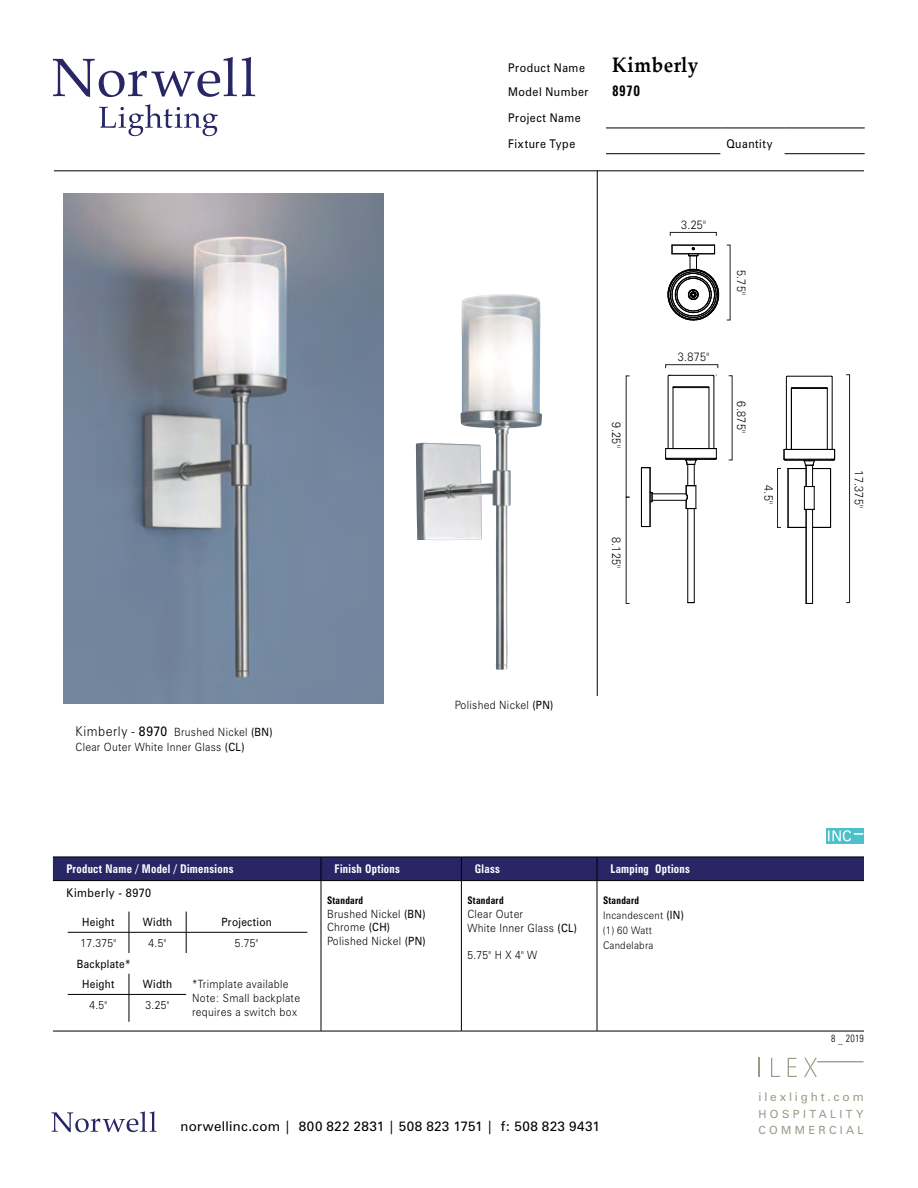
<style>
.page{position:relative;width:918px;height:1188px;background:#fff}
.page>*{position:absolute;margin:0;border:0;box-sizing:border-box;transform-origin:0 0}
.t1{font:700 21px "Palatino Linotype";letter-spacing:.02em;color:#000;scale:.9 1}
.t2{font:700 condensed 15px "Zurich BT";color:#000;scale:.9 1}
.t3{font:13.5px "Zurich BT";letter-spacing:.025em;color:#000}
.t4{font:12px/25.8px "Zurich BT";letter-spacing:.05em;color:#000;scale:.9 1}
.t5{font:700 condensed 12px "Zurich BT";letter-spacing:.03em;color:#fff;scale:.9 1}
.t6{font:300 12px "Zurich BT";letter-spacing:.03em;color:#000;scale:.9 1}
.t7{font:12px "Zurich BT";letter-spacing:.24em;color:#9b9a88}
.t8{font:300 11.4px/13.6px "Zurich BT";letter-spacing:.03em;color:#000;scale:.9 1}
.t9{font:11.4px/20.7px "Zurich BT";letter-spacing:.03em;color:#000;scale:.9 1}
.t10{font:11.25px/16.5px "Zurich BT";letter-spacing:.295em;color:#9b9a88}
.t11{font:300 10.5px/15px "Zurich BT";letter-spacing:.03em;color:#000;scale:.9 1}
.t12{font:700 condensed 10.5px "Zurich BT";letter-spacing:.03em;color:#000;scale:.9 1}
.t13{font:300 condensed 10.5px "Zurich BT";color:#000;scale:.9 1}
.s1{font-size:13.5px}
.s2{font-weight:400;font-size:13.5px}
.s3{font-weight:400}
.s4{font-weight:700;font-stretch:condensed}
.s5{font-weight:400;font-size:11.4px}
</style>
<div class="page">
<hr style="left:54px;top:171px;width:810px;height:1px;background:#000">
<svg style="left:53px;top:57px;width:202px;height:40px"></svg>
<svg style="left:99px;top:104px;width:119px;height:32px"></svg>
<svg style="left:759px;top:1058px;width:1px;height:19px"></svg>
<svg style="left:771px;top:1058px;width:9px;height:19px"></svg>
<svg style="left:788px;top:1058px;width:9px;height:19px"></svg>
<svg style="left:804px;top:1058px;width:60px;height:19px"></svg>
<svg style="left:52px;top:1111px;width:105px;height:21px"></svg>
<div style="left:53px;top:857px;width:811px;height:23px;background:#292666"></div>
<hr style="left:321px;top:857px;width:140px;height:1px;background:#000">
<hr style="left:597px;top:857px;width:267px;height:1px;background:#000">
<hr style="left:53px;top:880px;width:268px;height:1px;background:#000">
<hr style="left:53px;top:1031px;width:268px;height:1px;background:#000">
<hr style="left:461px;top:881px;width:1px;height:150px;background:#000">
<hr style="left:461px;top:880px;width:136px;height:1px;background:#000">
<hr style="left:461px;top:1031px;width:136px;height:1px;background:#000">
<hr style="left:321px;top:881px;width:1px;height:150px;background:#000">
<hr style="left:597px;top:881px;width:1px;height:150px;background:#000">
<hr style="left:321px;top:880px;width:140px;height:1px;background:#000">
<hr style="left:321px;top:1031px;width:140px;height:1px;background:#000">
<hr style="left:597px;top:880px;width:267px;height:1px;background:#000">
<hr style="left:597px;top:1031px;width:267px;height:1px;background:#000">
<hr style="left:597px;top:171px;width:1px;height:525px;background:#000">
<img style="left:64px;top:193px;width:319px;height:511px">
<hr style="left:606px;top:153px;width:114px;height:1px;background:#000">
<hr style="left:785px;top:153px;width:80px;height:1px;background:#000">
<hr style="left:606px;top:128px;width:114px;height:1px;background:#000">
<hr style="left:720px;top:128px;width:65px;height:1px;background:#000">
<hr style="left:785px;top:128px;width:80px;height:1px;background:#000">
<hr style="left:68px;top:932px;width:61px;height:1px;background:#000">
<hr style="left:129px;top:932px;width:57px;height:1px;background:#000">
<svg style="left:129px;top:912px;width:1px;height:41px"></svg>
<hr style="left:186px;top:932px;width:121px;height:1px;background:#000">
<svg style="left:186px;top:912px;width:1px;height:41px"></svg>
<hr style="left:68px;top:994px;width:61px;height:1px;background:#000">
<hr style="left:129px;top:994px;width:57px;height:1px;background:#000">
<svg style="left:129px;top:974px;width:1px;height:48px"></svg>
<img style="left:416px;top:294px;width:126px;height:376px">
<div style="left:777px;top:468px;width:4px;height:60px;border:1px solid #231f20"></div>
<div style="left:846px;top:375px;width:4px;height:228px;border:1px solid #231f20"></div>
<div style="left:670px;top:232px;width:46px;height:4px;border:1px solid #231f20"></div>
<hr style="left:652px;top:494px;width:34px;height:1px;background:#000">
<hr style="left:652px;top:500px;width:34px;height:1px;background:#000">
<svg style="left:641px;top:467px;width:12px;height:61px"></svg>
<hr style="left:812px;top:509px;width:1px;height:94px;background:#000">
<hr style="left:806px;top:509px;width:1px;height:94px;background:#000">
<svg style="left:668px;top:245px;width:51px;height:76px"></svg>
<svg style="left:784px;top:376px;width:51px;height:152px"></svg>
<hr style="left:787px;top:376px;width:44px;height:1px;background:#000">
<svg style="left:665px;top:375px;width:52px;height:228px"></svg>
<hr style="left:669px;top:375px;width:44px;height:1px;background:#000">
<div style="left:826px;top:828px;width:37px;height:16px;background:#4dc1c9"></div>
<svg style="left:828px;top:830px;width:35px;height:11px"></svg>
<p class="t4" style="left:508px;top:55px;width:87px">Product Name</p>
<h1 class="t1" style="left:612px;top:50px;width:97px">Kimberly</h1>
<p class="t4" style="left:508px;top:79px;width:91px">Model Number</p>
<h2 class="t2" style="left:612px;top:82px;width:33px">8970</h2>
<p class="t4" style="left:508px;top:105px;width:82px">Project Name<br>Fixture Type</p>
<p class="t4" style="left:726px;top:130px;width:53px">Quantity</p>
<p class="t6" style="left:624px;top:422px;width:29px;rotate:90deg">9.25"</p>
<p class="t6" style="left:624px;top:537px;width:36px;rotate:90deg">8.125"</p>
<p class="t6" style="left:681px;top:217px;width:29px">3.25"</p>
<p class="t6" style="left:678px;top:350px;width:36px">3.875"</p>
<p class="t6" style="left:749px;top:270px;width:29px;rotate:90deg">5.75"</p>
<p class="t6" style="left:749px;top:401px;width:36px;rotate:90deg">6.875"</p>
<p class="t6" style="left:776px;top:485px;width:22px;rotate:90deg">4.5"</p>
<p class="t6" style="left:866px;top:470px;width:43px;rotate:90deg">17.375"</p>
<p class="t8" style="left:76px;top:724px;width:220px;line-height:15px"><span class="s1">Kimberly -</span> <span class="s2">8970</span> Brushed Nickel <span class="s3">(BN)<br></span>Clear Outer White Inner Glass <span class="s3">(CL)</span></p>
<p class="t8" style="left:455px;top:698px;width:111px">Polished Nickel <span class="s3">(PN)</span></p>
<p class="t5" style="left:66px;top:861px;width:187px">Product Name / Model / Dimensions</p>
<p class="t5" style="left:334px;top:861px;width:74px">Finish Options</p>
<p class="t5" style="left:475px;top:861px;width:29px">Glass</p>
<p class="t5" style="left:611px;top:861px;width:90px">Lamping Options</p>
<p class="t4" style="left:66px;top:880px;width:96px">Kimberly - 8970</p>
<p class="t12" style="left:327px;top:894px;width:42px">Standard</p>
<p class="t8" style="left:327px;top:907px;width:111px">Brushed Nickel <span class="s3">(BN)<br></span>Chrome <span class="s3">(CH)<br></span>Polished Nickel <span class="s3">(PN)</span></p>
<p class="t12" style="left:467px;top:894px;width:42px">Standard</p>
<p class="t8" style="left:467px;top:907px;width:124px">Clear Outer<br>White Inner Glass <span class="s3">(CL)</span></p>
<p class="t8" style="left:467px;top:948px;width:79px">5.75" H X 4" W</p>
<p class="t11" style="left:603px;top:893px;width:91px"><span class="s4">Standard<br></span>Incandescent <span class="s5">(IN) </span>(1) 60 Watt<br>Candelabra</p>
<p class="t9" style="left:82px;top:912px;width:38px">Height</p>
<p class="t9" style="left:143px;top:912px;width:34px">Width</p>
<p class="t9" style="left:222px;top:912px;width:57px">Projection</p>
<p class="t8" style="left:80px;top:936px;width:41px">17.375"</p>
<p class="t8" style="left:149px;top:936px;width:21px">4.5"</p>
<p class="t8" style="left:235px;top:936px;width:28px">5.75"</p>
<p class="t9" style="left:82px;top:953px;width:55px;text-indent:-5px">Backplate*<br>Height</p>
<p class="t9" style="left:143px;top:974px;width:34px">Width</p>
<p class="t8" style="left:192px;top:977px;width:121px">*Trimplate available<br>Note: Small backplate requires a switch box</p>
<p class="t8" style="left:89px;top:998px;width:21px">4.5"</p>
<p class="t8" style="left:146px;top:998px;width:28px">3.25"</p>
<p class="t3" style="left:181px;top:1118px;width:421px">norwellinc.com | 800 822 2831 | 508 823 1751 | f: 508 823 9431</p>
<p class="t13" style="left:831px;top:1032px;width:38px">8 _ 2019</p>
<p class="t7" style="left:759px;top:1090px;width:107px">ilexlight.com</p>
<p class="t10" style="left:759px;top:1106px;width:107px">HOSPITALITY<br>COMMERCIAL</p>
</div>
